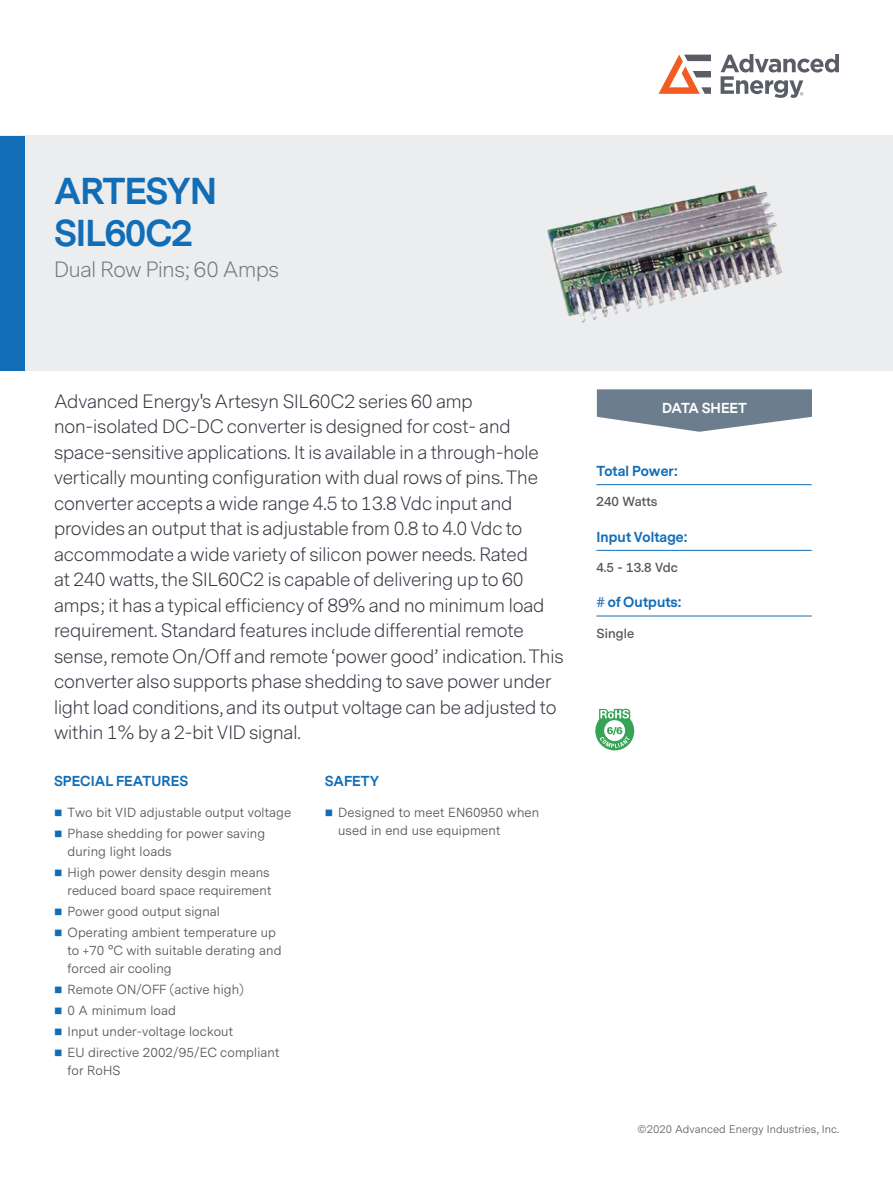
<style>
.page{position:relative;width:893px;height:1188px;background:#fff}
.page>*{position:absolute;margin:0;border:0;box-sizing:border-box;transform-origin:0 0}
.t1{font:700 34.95px/41.8px "Messina Sans";letter-spacing:-.025em;color:#126db7}
.t2{font:300 20.55px "Messina Sans";letter-spacing:-.015em;color:#75767f}
.t3{font:300 18px/25.5px "Messina Sans";letter-spacing:-.005em;color:#323640}
.t4{font:700 13.5px "Messina Sans";letter-spacing:.01em;color:#126db7}
.t5{font:700 13.5px "Messina Sans";color:#fff}
.t6{font:13.2px/18px "Messina Sans";letter-spacing:.01em;color:#57585a}
.t7{font:600 13.2px "Messina Sans";letter-spacing:.01em;color:#57585a}
.t8{font:11.1px "Messina Sans";letter-spacing:.01em;color:#636366}
.s1{color:#126db7}
</style>
<div class="page">
<div style="left:0;top:136px;width:893px;height:235px;background:#ebedef"></div>
<div style="left:0;top:136px;width:24px;height:235px;background:#126db7"></div>
<svg style="left:597px;top:389px;width:215px;height:43px"></svg>
<hr style="left:596px;top:484px;width:216px;height:1px;background:#126db7">
<hr style="left:596px;top:550px;width:216px;height:1px;background:#126db7">
<hr style="left:596px;top:616px;width:216px;height:1px;background:#126db7">
<svg style="left:658px;top:55px;width:53px;height:39px"></svg>
<svg style="left:721px;top:54px;width:118px;height:44px"></svg>
<svg style="left:595px;top:709px;width:39px;height:41px"></svg>
<img style="left:547px;top:185px;width:236px;height:138px">
<h1 class="t1" style="left:54px;top:171px;width:164px">ARTESYN<br>SIL60C2</h1>
<p class="t2" style="left:54px;top:256px;width:227px">Dual Row Pins; 60 Amps</p>
<p class="t3" style="left:54px;top:389px;width:420px">Advanced Energy's Artesyn SIL60C2 series 60 amp</p>
<p class="t5" style="left:662px;top:398px;width:86px">DATA SHEET</p>
<p class="t3" style="left:54px;top:414px;width:511px">non-isolated DC-DC converter is designed for cost- and space-sensitive applications. It is available in a through-hole vertically mounting configuration with dual rows of pins. The converter accepts a wide range 4.5 to 13.8 Vdc input and provides an output that is adjustable from 0.8 to 4.0 Vdc to accommodate a wide variety of silicon power needs. Rated<br>at 240 watts, the SIL60C2 is capable of delivering up to 60 amps; it has a typical efficiency of 89% and no minimum load requirement. Standard features include differential remote sense, remote On/Off and remote ‘power good’ indication. This converter also supports phase shedding to save power under light load conditions, and its output voltage can be adjusted to within 1% by a 2-bit VID signal.</p>
<p class="t4" style="left:54px;top:772px;width:136px">SPECIAL FEATURES</p>
<p class="t6" style="left:54px;top:804px;width:239px"><span class="s1">■</span> Two bit VID adjustable output voltage</p>
<p class="t6" style="left:68px;top:825px;width:199px;text-indent:-14px"><span class="s1">■</span> Phase shedding for power saving during light loads</p>
<p class="t6" style="left:54px;top:864px;width:219px;text-align:right"><span class="s1">■</span> High power density desgin means reduced board space requirement</p>
<p class="t6" style="left:54px;top:903px;width:167px"><span class="s1">■</span> Power good output signal</p>
<p class="t6" style="left:68px;top:924px;width:215px;text-indent:-14px"><span class="s1">■</span> Operating ambient temperature up to +70 °C with suitable derating and forced air cooling</p>
<p class="t6" style="left:54px;top:981px;width:191px"><span class="s1">■</span> Remote ON/OFF (active high)</p>
<p class="t6" style="left:54px;top:1002px;width:124px"><span class="s1">■</span> 0 A minimum load</p>
<p class="t6" style="left:54px;top:1023px;width:181px"><span class="s1">■</span> Input under-voltage lockout</p>
<p class="t6" style="left:68px;top:1044px;width:213px;text-indent:-14px"><span class="s1">■</span> EU directive 2002/95/EC compliant for RoHS</p>
<p class="t4" style="left:596px;top:461px;width:83px">Total Power:</p>
<p class="t7" style="left:596px;top:494px;width:63px">240 Watts</p>
<p class="t4" style="left:596px;top:527px;width:92px">Input Voltage:</p>
<p class="t7" style="left:596px;top:560px;width:83px">4.5 - 13.8 Vdc</p>
<p class="t4" style="left:596px;top:593px;width:86px"># of Outputs:</p>
<p class="t7" style="left:596px;top:625px;width:39px">Single</p>
<p class="t4" style="left:325px;top:772px;width:56px">SAFETY</p>
<p class="t6" style="left:338px;top:804px;width:203px;text-indent:-14px"><span class="s1">■</span> Designed to meet EN60950 when used in end use equipment</p>
<p class="t8" style="left:637px;top:1122px;width:203px">©2020 Advanced Energy Industries, Inc.</p>
</div>
